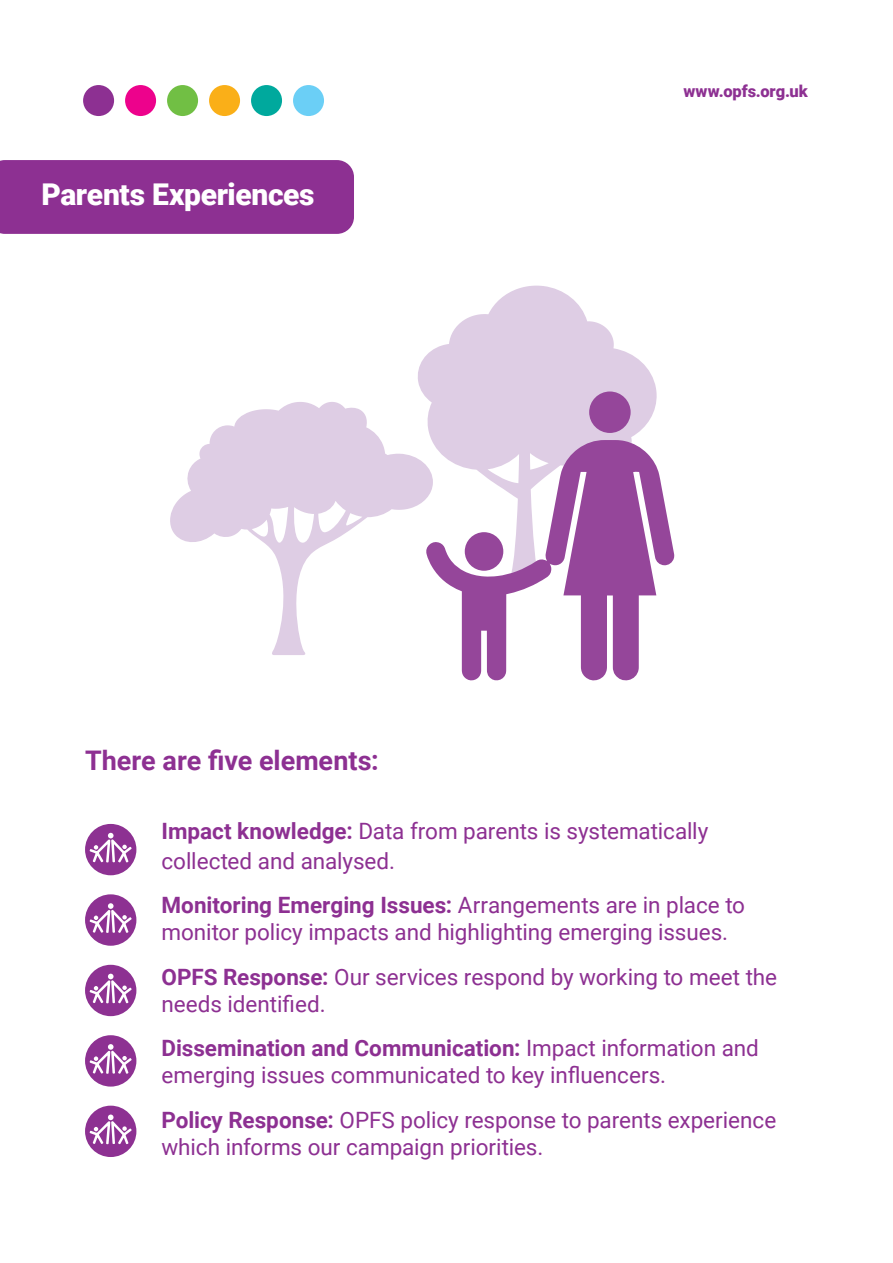
<style>
.page{position:relative;width:893px;height:1263px;background:#fff}
.page>*{position:absolute;margin:0;border:0;box-sizing:border-box;transform-origin:0 0}
.t1{font:900 30px "Roboto";letter-spacing:-.01em;color:#fff}
.t2{font:700 27px "Roboto";color:#8d3092}
.t3{font:22.5px/27px "Roboto";letter-spacing:-.005em;color:#8d3092}
.t4{font:900 16.5px "Roboto";letter-spacing:-.005em;color:#8d3092}
.s1{font-weight:700}
</style>
<div class="page">
<div style="left:83px;top:85px;width:31px;height:31px;background:#8d3092;border-radius:50%"></div>
<div style="left:125px;top:85px;width:31px;height:31px;background:#ed028c;border-radius:50%"></div>
<div style="left:167px;top:85px;width:31px;height:31px;background:#71bf44;border-radius:50%"></div>
<div style="left:209px;top:85px;width:31px;height:31px;background:#faaf18;border-radius:50%"></div>
<div style="left:251px;top:85px;width:31px;height:31px;background:#00a99d;border-radius:50%"></div>
<div style="left:293px;top:85px;width:31px;height:31px;background:#6bcff6;border-radius:50%"></div>
<svg style="left:85px;top:824px;width:51px;height:51px"></svg>
<svg style="left:85px;top:894px;width:51px;height:52px"></svg>
<svg style="left:85px;top:965px;width:51px;height:51px"></svg>
<svg style="left:85px;top:1035px;width:51px;height:51px"></svg>
<svg style="left:85px;top:1106px;width:51px;height:51px"></svg>
<svg style="left:418px;top:286px;width:239px;height:154px;fill:#decde4"></svg>
<svg style="left:170px;top:402px;width:263px;height:253px"></svg>
<svg style="left:426px;top:440px;width:248px;height:241px"></svg>
<div style="left:589px;top:391px;width:42px;height:42px;background:#95469a;border-radius:50%"></div>
<div style="left:465px;top:532px;width:38px;height:39px;background:#95469a;border-radius:50%"></div>
<div style="left:0;top:160px;width:354px;height:74px;background:#8d3092"></div>
<p class="t1" style="left:42px;top:173px;width:275px">Parents Experiences</p>
<p class="t2" style="left:85px;top:741px;width:295px">There are five elements:</p>
<p class="t4" style="left:683px;top:80px;width:126px">www.opfs.org.uk</p>
<p class="t3" style="left:161px;top:815px;width:548px;line-height:30px"><span class="s1">Impact knowledge:</span> Data from parents is systematically collected and analysed.</p>
<p class="t3" style="left:161px;top:891px;width:585px"><span class="s1">Monitoring Emerging Issues:</span> Arrangements are in place to monitor policy impacts and highlighting emerging issues.</p>
<p class="t3" style="left:161px;top:962px;width:617px"><span class="s1">OPFS Response:</span> Our services respond by working to meet the needs identified.</p>
<p class="t3" style="left:161px;top:1034px;width:599px"><span class="s1">Dissemination and Communication:</span> Impact information and emerging issues communicated to key influencers.</p>
<p class="t3" style="left:161px;top:1105px;width:616px"><span class="s1">Policy Response:</span> OPFS policy response to parents experience which informs our campaign priorities.</p>
</div>
